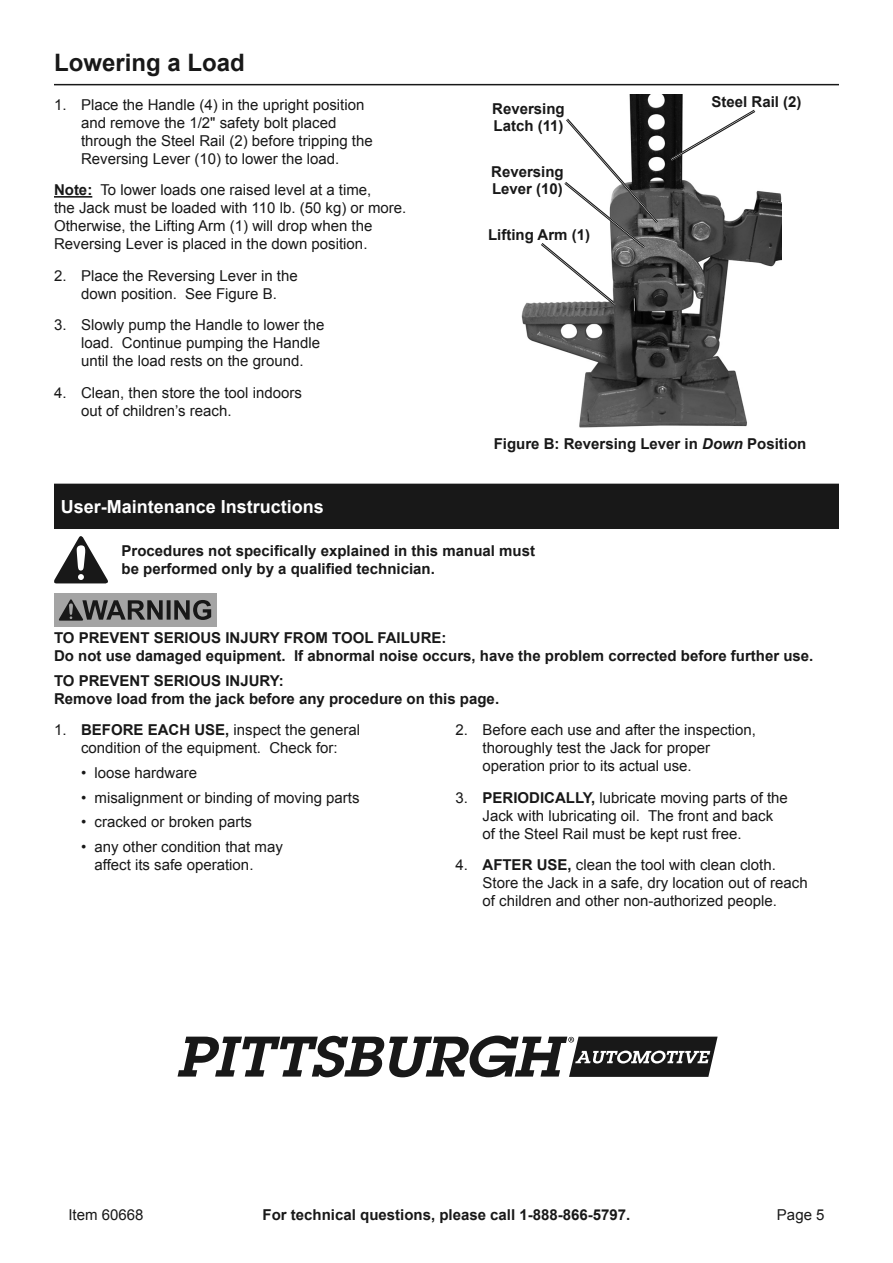
<style>
.page{position:relative;width:893px;height:1263px;background:#fff}
.page>*{position:absolute;margin:0;border:0;box-sizing:border-box;transform-origin:0 0}
.Subheading{font:700 24px "Arial";color:#181818}
.Heading{font:700 18px "Arial";color:#fff}
.Note{font:15px/18px "Arial";color:#181818}
.Safety_Section_Messa{font:700 15px/16.5px "Arial";color:#181818}
.Indented_no_list{font:700 15px/18px "Arial";color:#181818}
.s1{font-weight:700}
.s2{font-style:italic}
</style>
<div class="page">
<hr style="left:54px;top:84px;width:785px;height:1px;background:#181818">
<hr style="left:54px;top:196px;width:38px;height:2px;background:#181818">
<img style="left:521px;top:95px;width:261px;height:333px">
<svg style="left:668px;top:108px;width:90px;height:55px"></svg>
<svg style="left:539px;top:116px;width:121px;height:191px"></svg>
<div style="left:54px;top:484px;width:785px;height:45px;background:#181818"></div>
<svg style="left:54px;top:536px;width:54px;height:47px"></svg>
<div style="left:54px;top:593px;width:162px;height:34px;background:#a4a4a4"></div>
<svg style="left:59px;top:599px;width:152px;height:22px"></svg>
<svg style="left:178px;top:1035px;width:540px;height:42px"></svg>
<p class="Subheading" style="left:54px;top:47px;width:192px">Lowering a Load</p>
<p class="Note" style="left:81px;top:96px;width:293px;text-indent:-27px">1. Place the Handle (4) in the upright position and remove the 1/2" safety bolt placed through the Steel Rail (2) before tripping the Reversing Lever (10) to lower the load.</p>
<p class="Note" style="left:54px;top:181px;width:354px"><span class="s1">Note:</span> To lower loads one raised level at a time,<br>the Jack must be loaded with 110 lb. (50 kg) or more.<br>Otherwise, the Lifting Arm (1) will drop when the Reversing Lever is placed in the down position.</p>
<p class="Note" style="left:54px;top:267px;width:245px;text-align:center">2. Place the Reversing Lever in the down position. See Figure B.</p>
<p class="Note" style="left:81px;top:316px;width:245px;text-indent:-27px">3. Slowly pump the Handle to lower the load. Continue pumping the Handle until the load rests on the ground.</p>
<p class="Note" style="left:81px;top:384px;width:222px;text-indent:-27px">4. Clean, then store the tool indoors out of children’s reach.</p>
<p class="Safety_Section_Messa" style="left:492px;top:101px;width:74px">Reversing<br>Latch (11)</p>
<p class="Safety_Section_Messa" style="left:491px;top:164px;width:74px">Reversing<br>Lever (10)</p>
<p class="Safety_Section_Messa" style="left:488px;top:227px;width:103px">Lifting Arm (1)</p>
<p class="Safety_Section_Messa" style="left:712px;top:94px;width:92px">Steel Rail (2)</p>
<p class="Safety_Section_Messa" style="left:494px;top:436px;width:314px">Figure B: Reversing Lever in <span class="s2">Down</span> Position</p>
<p class="Heading" style="left:61px;top:494px;width:265px">User-Maintenance Instructions</p>
<p class="Indented_no_list" style="left:122px;top:543px;width:415px">Procedures not specifically explained in this manual must be performed only by a qualified technician.</p>
<p class="Safety_Section_Messa" style="left:54px;top:629px;width:761px;line-height:18px">TO PREVENT SERIOUS INJURY FROM TOOL FAILURE:<br>Do not use damaged equipment. If abnormal noise occurs, have the problem corrected before further use.</p>
<p class="Safety_Section_Messa" style="left:54px;top:672px;width:447px;line-height:18px">TO PREVENT SERIOUS INJURY:<br>Remove load from the jack before any procedure on this page.</p>
<p class="Note" style="left:54px;top:721px;width:308px;text-align:center">1. <span class="s1">BEFORE EACH USE,</span> inspect the general condition of the equipment. Check for:</p>
<p class="Note" style="left:81px;top:764px;width:118px">• loose hardware</p>
<p class="Note" style="left:81px;top:789px;width:280px">• misalignment or binding of moving parts</p>
<p class="Note" style="left:81px;top:813px;width:173px">• cracked or broken parts</p>
<p class="Note" style="left:94px;top:838px;width:190px;text-indent:-14px">• any other condition that may affect its safe operation.</p>
<p class="Note" style="left:482px;top:721px;width:275px;text-indent:-27px">2. Before each use and after the inspection, thoroughly test the Jack for proper operation prior to its actual use.</p>
<p class="Note" style="left:482px;top:789px;width:307px;text-indent:-27px">3. <span class="s1">PERIODICALLY,</span> lubricate moving parts of the<br>Jack with lubricating oil. The front and back of the Steel Rail must be kept rust free.</p>
<p class="Note" style="left:482px;top:856px;width:327px;text-indent:-27px">4. <span class="s1">AFTER USE,</span> clean the tool with clean cloth.<br>Store the Jack in a safe, dry location out of reach of children and other non-authorized people.</p>
<p class="Note" style="left:68px;top:1206px;width:77px">Item 60668</p>
<p class="Safety_Section_Messa" style="left:263px;top:1207px;width:369px">For technical questions, please call 1-888-866-5797.</p>
<p class="Note" style="left:777px;top:1206px;width:49px">Page 5</p>
</div>
